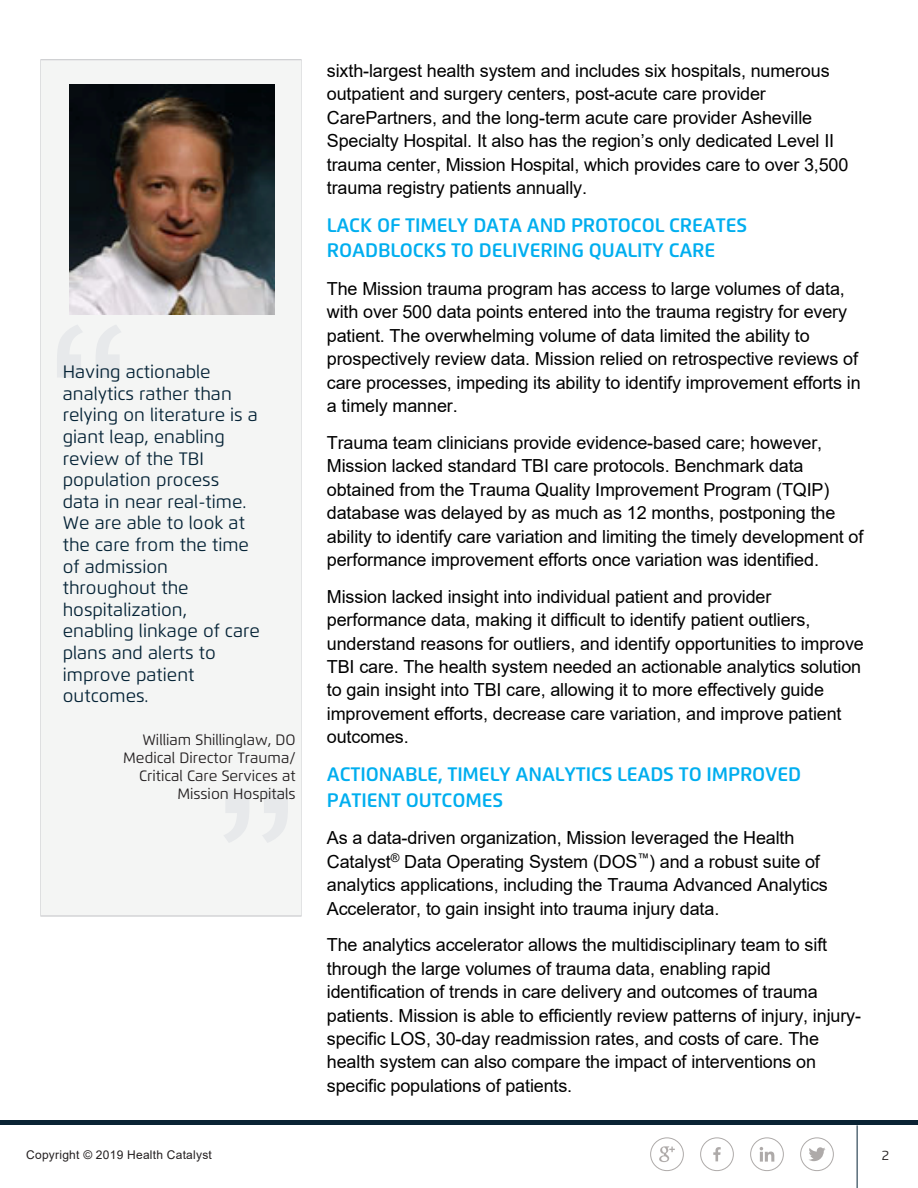
<style>
.page{position:relative;width:918px;height:1188px;background:#fff}
.page>*{position:absolute;margin:0;border:0;box-sizing:border-box;transform-origin:0 0}
.t1{font:600 19.5px/25.3px "Flexo";letter-spacing:-.01em;color:#00aeef}
.t2{font:18px/23.4px "Arial";letter-spacing:-.01em;color:#000}
.t3{font:18px/21.6px "Flexo";color:#062437}
.t4{font:15px/18px "Flexo";color:#231f20;text-align:right}
.t5{font:13.5px "Flexo";color:#231f20}
.t6{font:12px "Arial";letter-spacing:.02em;color:#231f20}
</style>
<div class="page">
<svg style="left:659px;top:1146px;width:16px;height:16px"></svg>
<div style="left:650px;top:1137px;width:34px;height:34px;border:1px solid #aeaaa9;border-radius:50%"></div>
<hr style="left:857px;top:1125px;width:1px;height:63px;background:#062437">
<div style="left:0;top:1120px;width:918px;height:5px;background:#0a2334"></div>
<svg style="left:809px;top:1147px;width:17px;height:14px"></svg>
<div style="left:800px;top:1137px;width:34px;height:34px;border:1px solid #aeaaa9;border-radius:50%"></div>
<svg style="left:713px;top:1147px;width:8px;height:14px"></svg>
<div style="left:700px;top:1137px;width:34px;height:34px;border:1px solid #aeaaa9;border-radius:50%"></div>
<svg style="left:760px;top:1147px;width:14px;height:15px"></svg>
<div style="left:750px;top:1137px;width:34px;height:34px;border:1px solid #aeaaa9;border-radius:50%"></div>
<div style="left:41px;top:61px;width:260px;height:854px;background:#f4f5f4"></div>
<svg style="left:57px;top:325px;width:64px;height:52px"></svg>
<svg style="left:224px;top:790px;width:64px;height:52px"></svg>
<img style="left:69px;top:85px;width:205px;height:229px">
<p class="t3" style="left:63px;top:361px;width:199px">Having actionable analytics rather than relying on literature is a giant leap, enabling review of the TBI population process data in near real-time.<br>We are able to look at the care from the time of admission throughout the hospitalization, enabling linkage of care plans and alerts to improve patient outcomes.</p>
<p class="t4" style="left:123px;top:730px;width:174px">William Shillinglaw, DO<br>Medical Director Trauma/<br>Critical Care Services at<br>Mission Hospitals</p>
<p class="t2" style="left:327px;top:59px;width:523px">sixth-largest health system and includes six hospitals, numerous outpatient and surgery centers, post-acute care provider CarePartners, and the long-term acute care provider Asheville Specialty Hospital. It also has the region’s only dedicated Level II trauma center, Mission Hospital, which provides care to over 3,500 trauma registry patients annually.</p>
<p class="t1" style="left:327px;top:213px;width:422px">LACK OF TIMELY DATA AND PROTOCOL CREATES<br>ROADBLOCKS TO DELIVERING QUALITY CARE</p>
<p class="t2" style="left:327px;top:277px;width:535px">The Mission trauma program has access to large volumes of data, with over 500 data points entered into the trauma registry for every patient. The overwhelming volume of data limited the ability to prospectively review data. Mission relied on retrospective reviews of care processes, impeding its ability to identify improvement efforts in a timely manner.</p>
<p class="t2" style="left:327px;top:431px;width:538px">Trauma team clinicians provide evidence-based care; however, Mission lacked standard TBI care protocols. Benchmark data obtained from the Trauma Quality Improvement Program (TQIP) database was delayed by as much as 12 months, postponing the ability to identify care variation and limiting the timely development of performance improvement efforts once variation was identified.</p>
<p class="t2" style="left:327px;top:585px;width:538px">Mission lacked insight into individual patient and provider performance data, making it difficult to identify patient outliers, understand reasons for outliers, and identify opportunities to improve TBI care. The health system needed an actionable analytics solution to gain insight into TBI care, allowing it to more effectively guide improvement efforts, decrease care variation, and improve patient outcomes.</p>
<p class="t1" style="left:327px;top:762px;width:476px">ACTIONABLE, TIMELY ANALYTICS LEADS TO IMPROVED<br>PATIENT OUTCOMES</p>
<p class="t2" style="left:327px;top:826px;width:502px">As a data-driven organization, Mission leveraged the Health Catalyst<sup>®</sup> Data Operating System (DOS<sup>™</sup>) and a robust suite of analytics applications, including the Trauma Advanced Analytics Accelerator, to gain insight into trauma injury data.</p>
<p class="t2" style="left:327px;top:933px;width:536px">The analytics accelerator allows the multidisciplinary team to sift through the large volumes of trauma data, enabling rapid identification of trends in care delivery and outcomes of trauma patients. Mission is able to efficiently review patterns of injury, injury&shy;specific LOS, 30-day readmission rates, and costs of care. The health system can also compare the impact of interventions on specific populations of patients.</p>
<p class="t6" style="left:26px;top:1147px;width:187px">Copyright © 2019 Health Catalyst</p>
<p class="t5" style="left:882px;top:1147px;width:9px">2</p>
</div>
